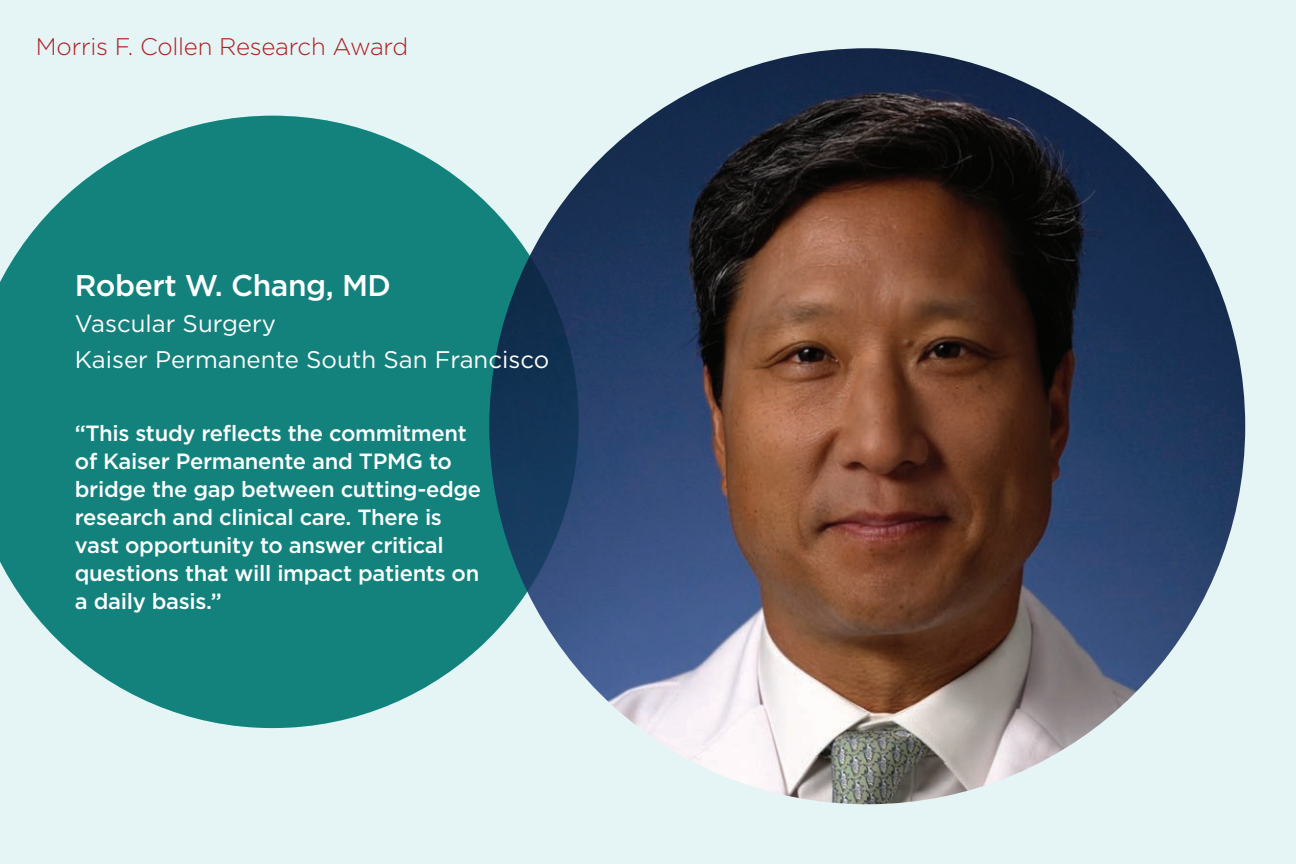
<style>
.page{position:relative;width:1296px;height:864px;background:#e5f4f5}
.page>*{position:absolute;margin:0;border:0;box-sizing:border-box;transform-origin:0 0}
.t1{font:500 30px "Gotham";letter-spacing:-.015em;color:#fff}
.t2{font:24px/36px "Gotham";color:#fff}
.t3{font:300 24px "Gotham";letter-spacing:-.01em;color:#af1f22}
.t4{font:500 22px/28px "Gotham";letter-spacing:-.015em;color:#fff}
</style>
<div class="page">
<img style="left:489px;top:48px;width:756px;height:756px;border-radius:378px">
<svg style="left:0;top:116px;width:579px;height:612px;fill:#13827d"></svg>
<p class="t3" style="left:36px;top:32px;width:374px">Morris F. Collen Research Award</p>
<h1 class="t1" style="left:75px;top:266px;width:318px">Robert W. Chang, MD</h1>
<p class="t2" style="left:75px;top:305px;width:476px">Vascular Surgery<br>Kaiser Permanente South San Francisco</p>
<p class="t4" style="left:75px;top:419px;width:408px">“This study reflects the commitment of Kaiser Permanente and TPMG to bridge the gap between cutting-edge research and clinical care. There is vast opportunity to answer critical questions that will impact patients on a daily basis.”</p>
</div>
